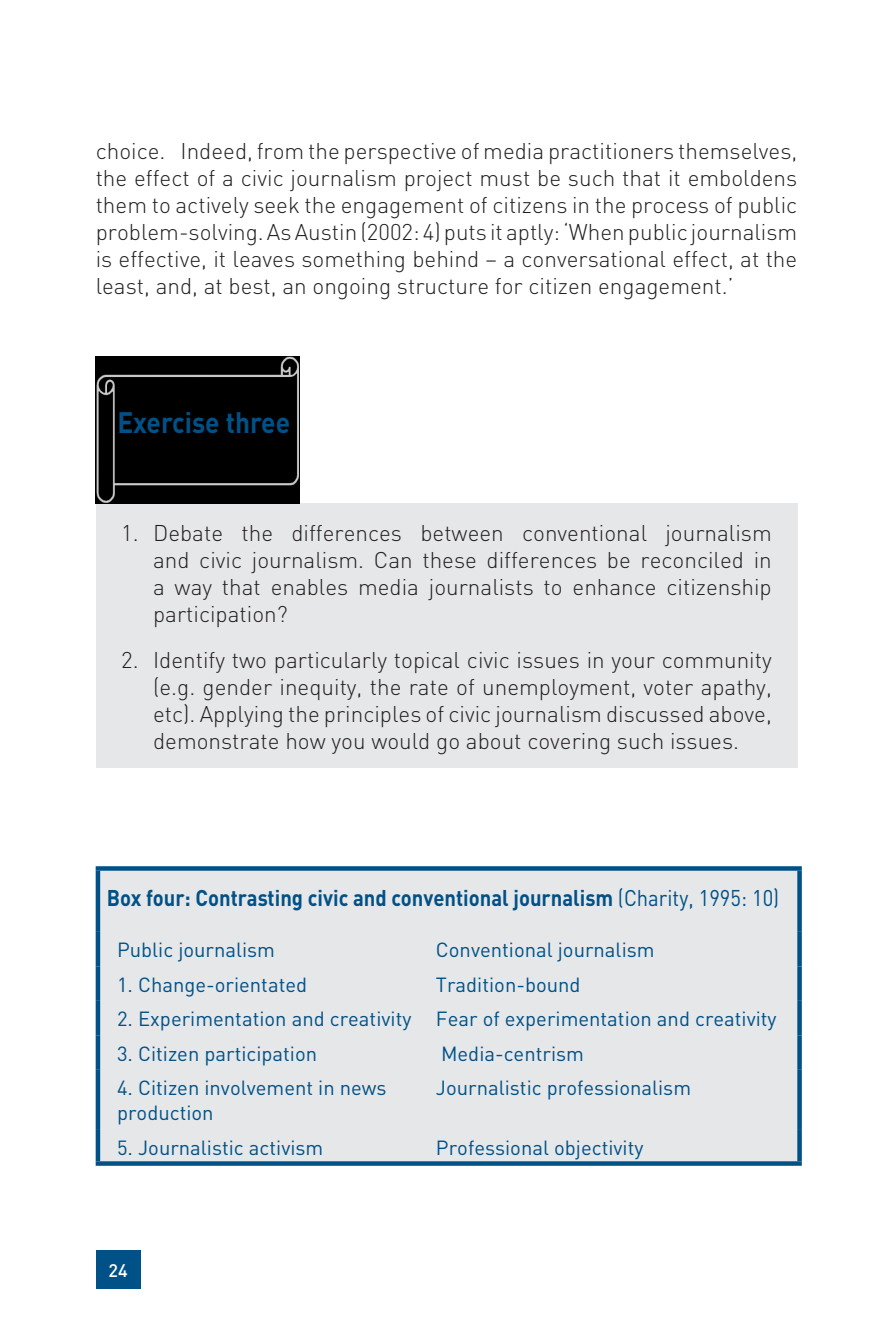
<style>
.page{position:relative;width:893px;height:1340px;background:#fff}
.page>*{position:absolute;margin:0;border:0;box-sizing:border-box;transform-origin:0 0}
.t1{font:700 29.25px "DIN";color:#005187;scale:.9 1}
.t2{font:300 22.5px/27px "DIN";color:#231f20;text-align:justify}
.t3{font:700 22.5px "DIN";color:#005187;scale:.9 1}
.t4{font:20.25px/24.8px "DIN";color:#005187}
.t5{font:500 18px "DIN";color:#fff}
.s1{font-weight:400}
</style>
<div class="page">
<div style="left:96px;top:1250px;width:44px;height:38px;background:#005187"></div>
<div style="left:96px;top:503px;width:701px;height:265px;background:#e6e7e9"></div>
<img style="left:96px;top:356px;width:204px;height:147px">
<div style="left:100px;top:870px;width:697px;height:291px;background:#e6e7e9"></div>
<svg style="left:96px;top:866px;width:340px;height:4px"></svg>
<hr style="left:96px;top:870px;width:4px;height:61px;background:#005187">
<svg style="left:436px;top:866px;width:366px;height:4px"></svg>
<div style="left:797px;top:870px;width:5px;height:61px;background:#005187"></div>
<hr style="left:96px;top:931px;width:4px;height:35px;background:#005187">
<div style="left:797px;top:931px;width:5px;height:35px;background:#005187"></div>
<hr style="left:96px;top:966px;width:4px;height:34px;background:#005187">
<div style="left:797px;top:966px;width:5px;height:34px;background:#005187"></div>
<hr style="left:96px;top:1000px;width:4px;height:35px;background:#005187">
<div style="left:797px;top:1000px;width:5px;height:35px;background:#005187"></div>
<hr style="left:96px;top:1035px;width:4px;height:34px;background:#005187">
<div style="left:797px;top:1035px;width:5px;height:34px;background:#005187"></div>
<hr style="left:96px;top:1069px;width:4px;height:60px;background:#005187">
<div style="left:797px;top:1069px;width:5px;height:60px;background:#005187"></div>
<hr style="left:96px;top:1129px;width:4px;height:32px;background:#005187">
<div style="left:797px;top:1129px;width:5px;height:32px;background:#005187"></div>
<svg style="left:96px;top:1161px;width:706px;height:4px;background:#105b8e"></svg>
<p class="t2" style="left:96px;top:140px;width:703px">choice. Indeed, from the perspective of media practitioners themselves, the effect of a civic journalism project must be such that it emboldens them to actively seek the engagement of citizens in the process of public problem-solving. As Austin (2002: 4) puts it aptly: ‘When public journalism is effective, it leaves something behind – a conversational effect, at the least, and, at best, an ongoing structure for citizen engagement.’</p>
<h1 class="t1" style="left:117px;top:412px;width:193px">Exercise three</h1>
<p class="t2" style="left:153px;top:522px;width:620px;text-indent:-32px">1. Debate the differences between conventional journalism and civic journalism. Can these differences be reconciled in a way that enables media journalists to enhance citizenship participation?</p>
<p class="t2" style="left:153px;top:649px;width:620px;text-indent:-32px">2. Identify two particularly topical civic issues in your community (e.g. gender inequity, the rate of unemployment, voter apathy, etc). Applying the principles of civic journalism discussed above, demonstrate how you would go about covering such issues.</p>
<p class="t3" style="left:107px;top:890px;width:749px">Box four: Contrasting civic and conventional journalism <span class="s1">(Charity, 1995: 10)</span></p>
<p class="t4" style="left:117px;top:939px;width:160px">Public journalism</p>
<p class="t4" style="left:436px;top:939px;width:220px">Conventional journalism</p>
<p class="t4" style="left:117px;top:974px;width:192px">1. Change-orientated</p>
<p class="t4" style="left:436px;top:974px;width:146px">Tradition-bound</p>
<p class="t4" style="left:117px;top:1008px;width:661px">2. Experimentation and creativity Fear of experimentation and creativity</p>
<p class="t4" style="left:117px;top:1043px;width:202px">3. Citizen participation</p>
<p class="t4" style="left:441px;top:1043px;width:144px">Media-centrism</p>
<p class="t4" style="left:117px;top:1077px;width:271px">4. Citizen involvement in news production</p>
<p class="t4" style="left:436px;top:1077px;width:257px">Journalistic professionalism</p>
<p class="t4" style="left:117px;top:1136px;width:208px">5. Journalistic activism</p>
<p class="t4" style="left:436px;top:1136px;width:209px">Professional objectivity</p>
<p class="t5" style="left:108px;top:1264px;width:21px">24</p>
</div>
